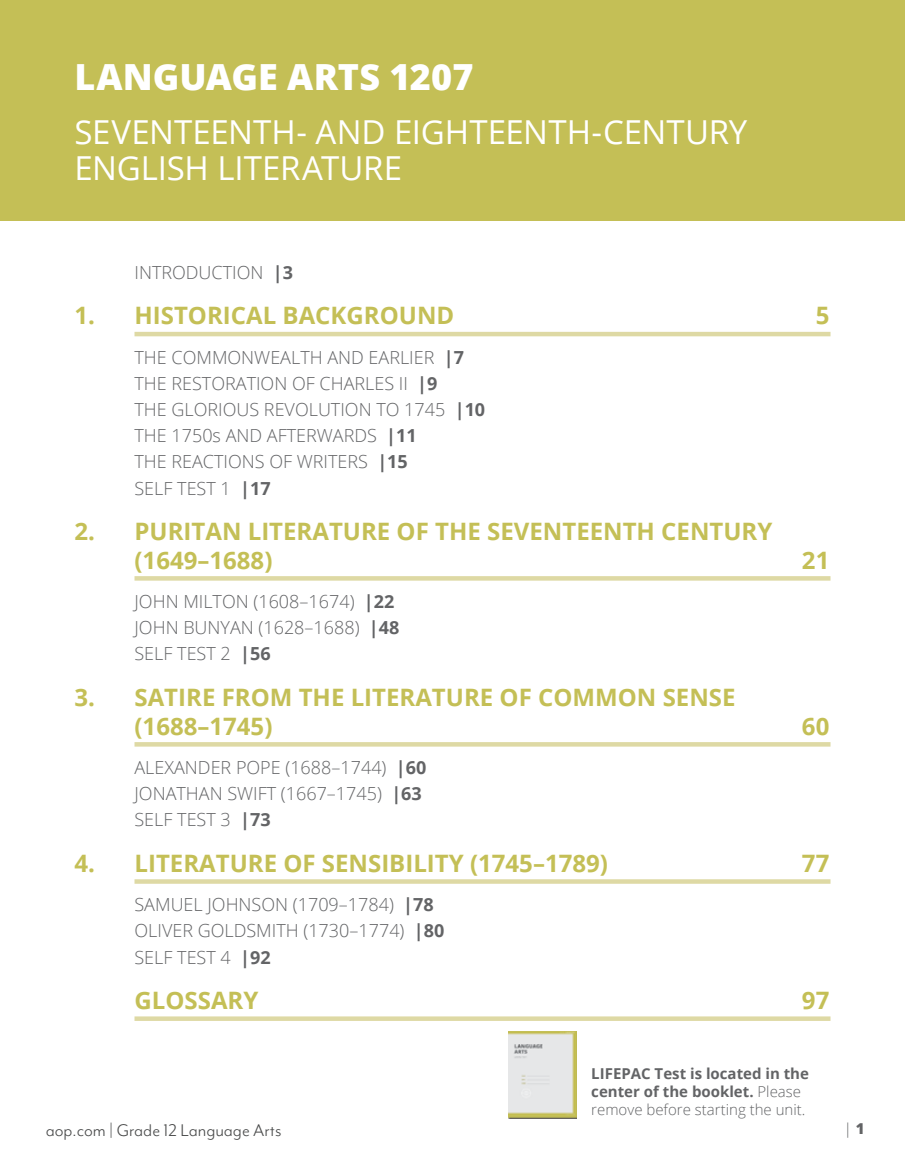
<style>
.page{position:relative;width:905px;height:1175px;background:#fff}
.page>*{position:absolute;margin:0;border:0;box-sizing:border-box;transform-origin:0 0}
.t1{font:800 36px "Open Sans";color:#fff}
.t2{font:33px/36px "Open Sans";letter-spacing:-.005em;color:#fff}
.t3{font:700 24px/28.8px "Open Sans";color:#c4bf56}
.t4{font:19.5px "Mr Eaves Mod OT";color:#494a4a}
.t5{font:300 18px/26.1px "Open Sans";color:#636466}
.t6{font:700 15px/18px "Open Sans";color:#636466}
.t7{font:300 15px "Open Sans";color:#636466}
.s1{font-weight:700}
.s2{font-weight:300}
.s3{font-weight:800}
</style>
<div class="page">
<img style="left:509px;top:1031px;width:67px;height:87px">
<hr style="left:134px;top:332px;width:696px;height:4px;background:#ded9a4">
<hr style="left:134px;top:576px;width:696px;height:4px;background:#ded9a4">
<hr style="left:134px;top:742px;width:696px;height:4px;background:#ded9a4">
<svg style="left:134px;top:879px;width:696px;height:4px;background:#e0dbaa"></svg>
<svg style="left:134px;top:1016px;width:696px;height:4px;background:#e1ddad"></svg>
<div style="left:0;top:0;width:904px;height:220px;background:#c4bf56"></div>
<h1 class="t1" style="left:74px;top:50px;width:400px">LANGUAGE ARTS 1207</h1>
<h2 class="t2" style="left:74px;top:113px;width:674px">SEVENTEENTH- AND EIGHTEENTH-CENTURY<br>ENGLISH LITERATURE</h2>
<p class="t5" style="left:134px;top:259px;width:160px">INTRODUCTION <span class="s1">|3</span></p>
<h3 class="t3" style="left:74px;top:300px;width:381px">1. HISTORICAL BACKGROUND</h3>
<h3 class="t3" style="left:815px;top:300px;width:15px">5</h3>
<p class="t5" style="left:134px;top:344px;width:352px">THE COMMONWEALTH AND EARLIER <span class="s1">|7<br></span>THE RESTORATION OF CHARLES II <span class="s1">|9<br></span>THE GLORIOUS REVOLUTION TO 1745 <span class="s1">|10<br></span>THE 1750s AND AFTERWARDS <span class="s1">|11<br></span>THE REACTIONS OF WRITERS <span class="s1">|15<br></span>SELF TEST 1 <span class="s1">|17</span></p>
<h3 class="t3" style="left:134px;top:516px;width:639px;text-indent:-60px">2. PURITAN LITERATURE OF THE SEVENTEENTH CENTURY (1649–1688)</h3>
<h3 class="t3" style="left:802px;top:545px;width:29px">21</h3>
<p class="t5" style="left:134px;top:588px;width:266px">JOHN MILTON (1608–1674) <span class="s1">|22<br></span>JOHN BUNYAN (1628–1688) <span class="s1">|48<br></span>SELF TEST 2 <span class="s1">|56</span></p>
<h3 class="t3" style="left:134px;top:682px;width:602px;text-indent:-60px">3. SATIRE FROM THE LITERATURE OF COMMON SENSE (1688–1745)</h3>
<h3 class="t3" style="left:802px;top:711px;width:29px">60</h3>
<p class="t5" style="left:134px;top:754px;width:293px">ALEXANDER POPE (1688–1744) <span class="s1">|60<br></span>JONATHAN SWIFT (1667–1745) <span class="s1">|63<br></span>SELF TEST 3 <span class="s1">|73</span></p>
<h3 class="t3" style="left:74px;top:848px;width:535px">4. LITERATURE OF SENSIBILITY (1745–1789)</h3>
<h3 class="t3" style="left:802px;top:848px;width:29px">77</h3>
<p class="t5" style="left:134px;top:891px;width:311px">SAMUEL JOHNSON (1709–1784) <span class="s1">|78<br></span>OLIVER GOLDSMITH (1730–1774) <span class="s1">|80<br></span>SELF TEST 4 <span class="s1">|92</span></p>
<h3 class="t3" style="left:134px;top:985px;width:125px">GLOSSARY</h3>
<h3 class="t3" style="left:802px;top:985px;width:29px">97</h3>
<p class="t4" style="left:46px;top:1119px;width:237px">aop.com | Grade 12 Language Arts</p>
<p class="t6" style="left:591px;top:1063px;width:219px">LIFEPAC Test is located in the center of the booklet. <span class="s2">Please remove before starting the unit.</span></p>
<p class="t7" style="left:843px;top:1118px;width:22px">| <span class="s3">1</span></p>
</div>
